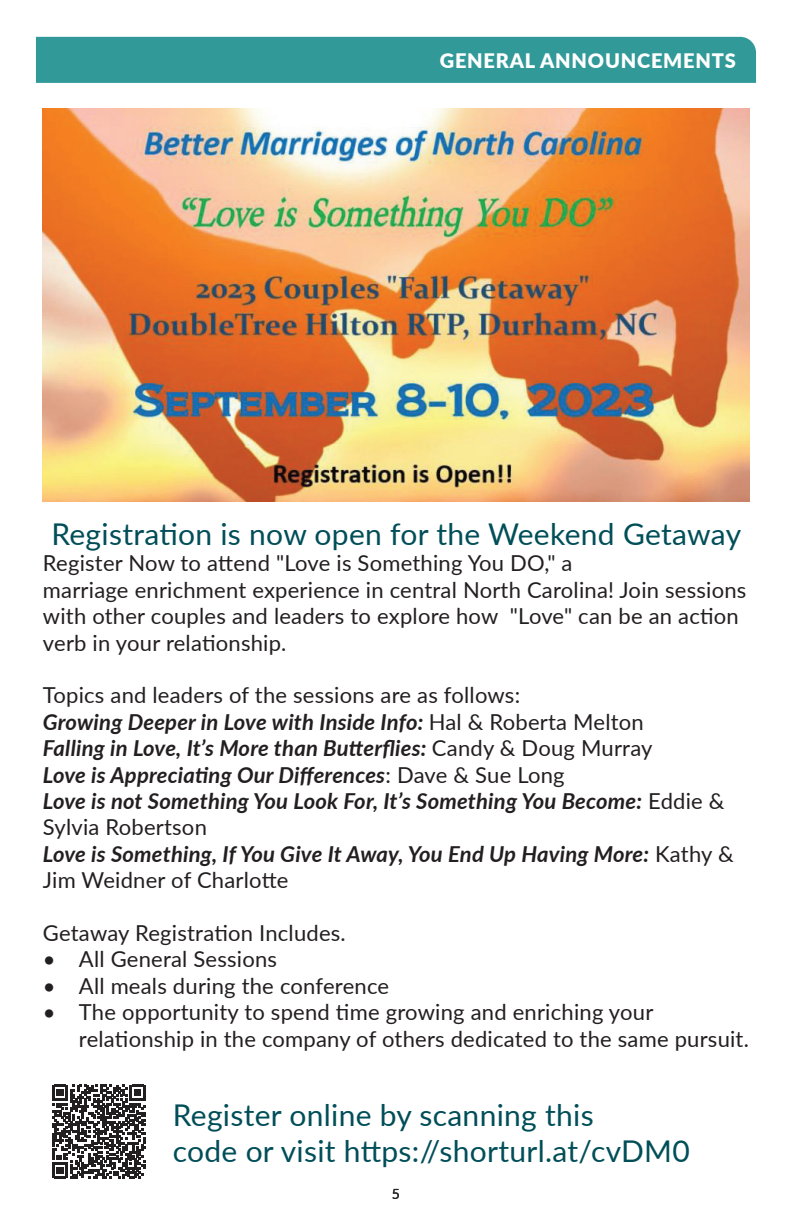
<style>
.page{position:relative;width:792px;height:1224px;background:#fff}
.page>*{position:absolute;margin:0;border:0;box-sizing:border-box;transform-origin:0 0}
.t1{font:30px/36px "Lato";letter-spacing:.01em;color:#004e58}
.t2{font:22px/26.4px "Lato";letter-spacing:.01em;color:#231f20}
.t3{font:italic 700 22px/26.4px "Lato";letter-spacing:.01em;color:#231f20}
.t4{font:900 20px "Lato";letter-spacing:.04em;color:#fff}
.t5{font:14px "Lato";color:#231f20}
.s1{font-weight:400;font-style:normal}
</style>
<div class="page">
<img style="left:43px;top:108px;width:706px;height:393px">
<svg style="left:52px;top:1085px;width:94px;height:93px"></svg>
<div style="left:36px;top:37px;width:720px;height:46px;background:#329999"></div>
<p class="t4" style="left:440px;top:46px;width:298px">GENERAL ANNOUNCEMENTS</p>
<h1 class="t1" style="left:51px;top:515px;width:691px">Registration is now open for the Weekend Getaway</h1>
<p class="t2" style="left:43px;top:549px;width:705px">Register Now to attend "Love is Something You DO," a<br>marriage enrichment experience in central North Carolina! Join sessions with other couples and leaders to explore how "Love" can be an action verb in your relationship.</p>
<p class="t3" style="left:43px;top:681px;width:692px"><span class="s1">Topics and leaders of the sessions are as follows:<br></span>Growing Deeper in Love with Inside Info: <span class="s1">Hal &amp; Roberta Melton<br></span>Falling in Love, It’s More than Butterflies: <span class="s1">Candy &amp; Doug Murray<br></span>Love is Appreciating Our Differences<span class="s1">: Dave &amp; Sue Long<br></span>Love is not Something You Look For, It’s Something You Become: <span class="s1">Eddie &amp; Sylvia Robertson<br></span>Love is Something, If You Give It Away, You End Up Having More: <span class="s1">Kathy &amp; Jim Weidner of Charlotte</span></p>
<p class="t2" style="left:43px;top:919px;width:304px">Getaway Registration Includes.</p>
<p class="t2" style="left:43px;top:945px;width:236px">• All General Sessions</p>
<p class="t2" style="left:43px;top:972px;width:348px">• All meals during the conference</p>
<p class="t2" style="left:79px;top:998px;width:671px;text-indent:-36px">• The opportunity to spend time growing and enriching your relationship in the company of others dedicated to the same pursuit.</p>
<h1 class="t1" style="left:173px;top:1096px;width:518px">Register online by scanning this<br>code or visit https://shorturl.at/cvDM0</h1>
<p class="t5" style="left:392px;top:1184px;width:10px">5</p>
</div>
